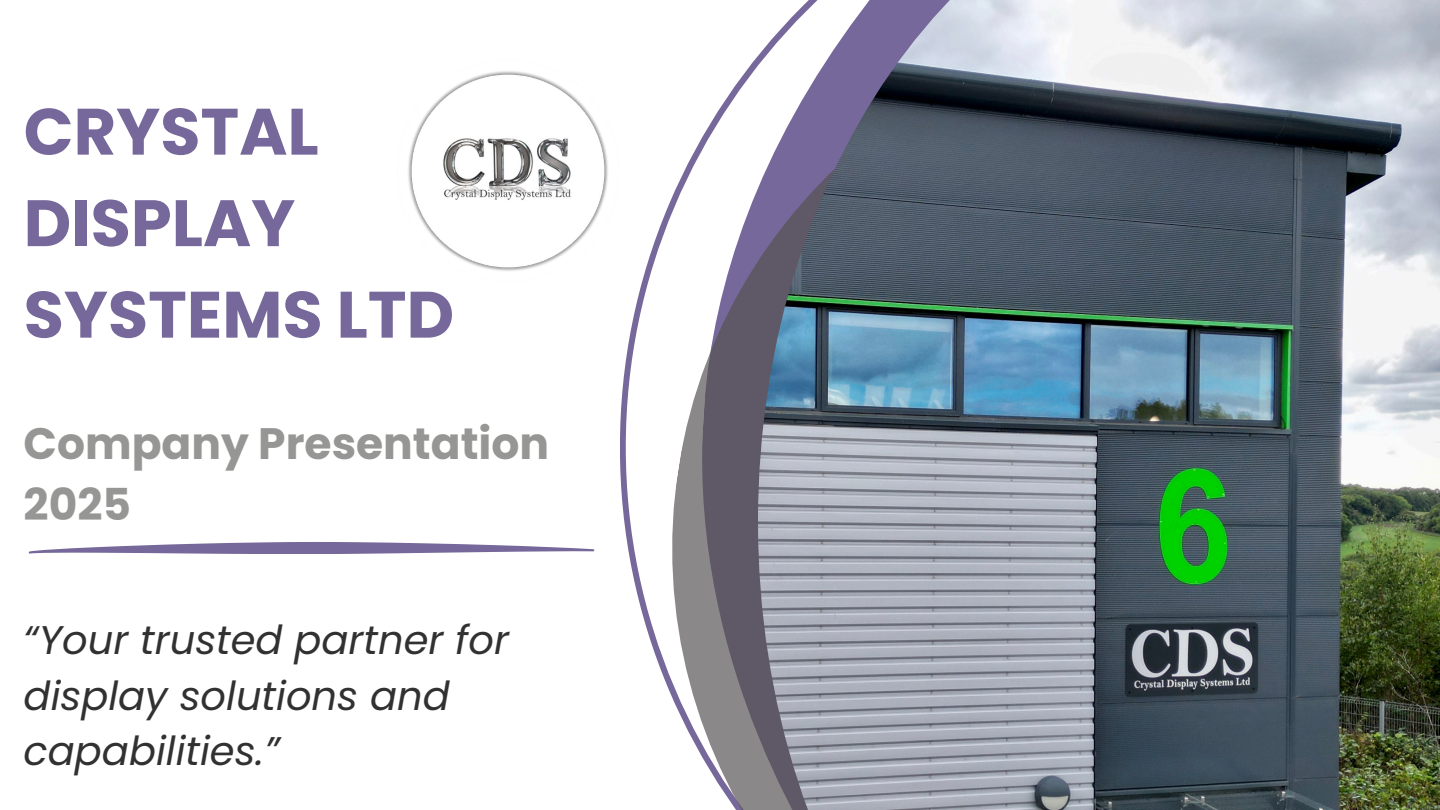
<style>
.page{position:relative;width:1440px;height:810px;background:#fff}
.page>*{position:absolute;margin:0;border:0;box-sizing:border-box;transform-origin:0 0}
.t1{font:700 65.5px/91.5px "Poppins";color:#76689a}
.t2{font:700 44px/61.5px "Poppins";color:#969695}
.t3{font:italic 40px/55.5px "Poppins";color:#313131}
</style>
<div class="page">
<img style="left:408px;top:71px;width:200px;height:200px">
<svg style="left:632px;top:56px;width:126px;height:754px"></svg>
<img style="left:758px;top:0;width:682px;height:810px">
<svg style="left:29px;top:542px;width:565px;height:12px"></svg>
<p class="t1" style="left:24px;top:86px;width:432px">CRYSTAL<br>DISPLAY<br>SYSTEMS LTD</p>
<p class="t2" style="left:24px;top:413px;width:527px">Company Presentation<br>2025</p>
<p class="t3" style="left:24px;top:613px;width:487px">“Your trusted partner for display solutions and capabilities.”</p>
</div>
